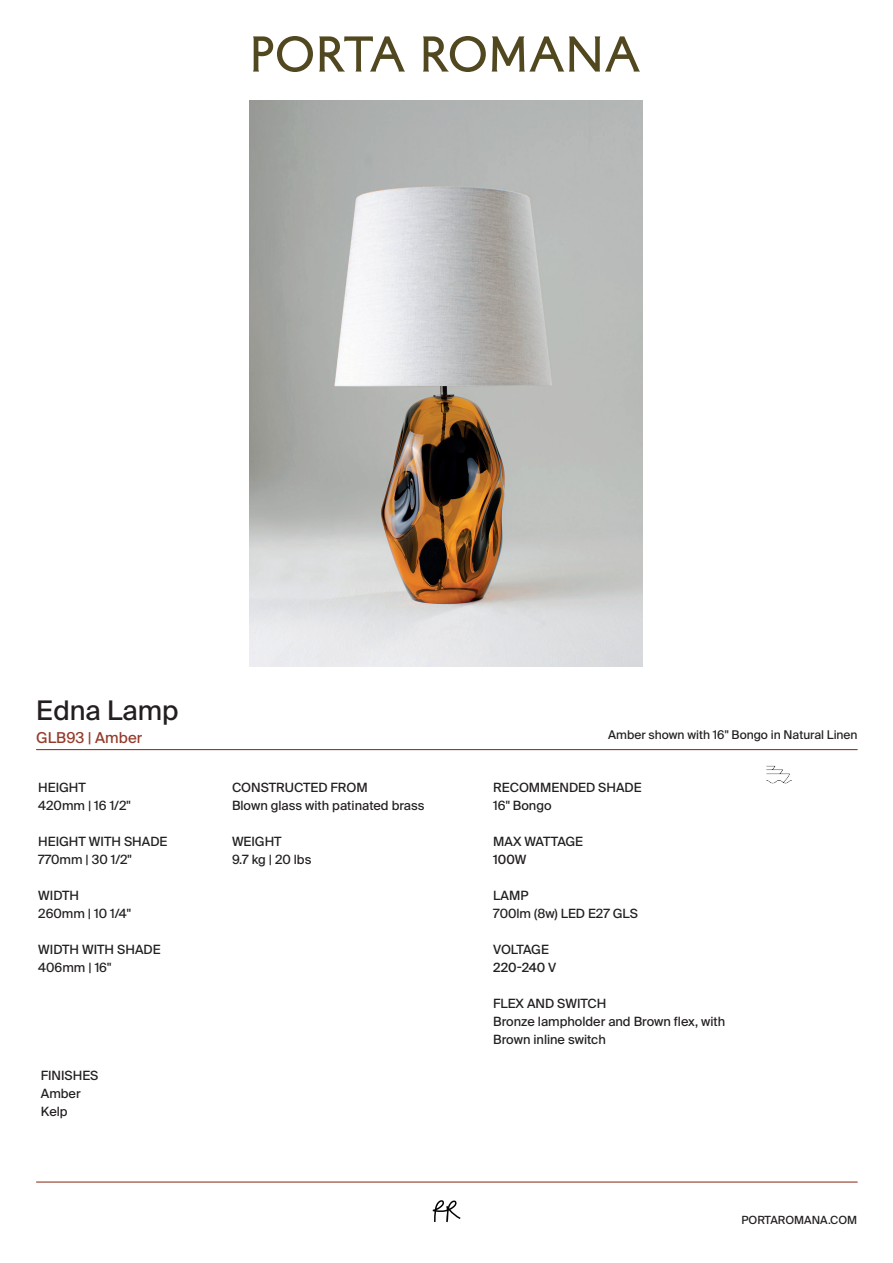
<style>
.page{position:relative;width:893px;height:1263px;background:#fff}
.page>*{position:absolute;margin:0;border:0;box-sizing:border-box;transform-origin:0 0}
.t1{font:27px "Suisse Intl";color:#231f20}
.t2{font:15px "Suisse Intl";color:#943b2a}
.t3{font:12.75px/18px "Suisse Intl";color:#231f20}
.t4{font:12.75px/18px "Suisse Intl";letter-spacing:-.025em;color:#231f20}
.t5{font:12px "Suisse Intl";color:#231f20}
.t6{font:11.25px "Suisse Intl";color:#231f20}
</style>
<div class="page">
<hr style="left:36px;top:749px;width:822px;height:1px;background:#943b2a">
<img style="left:250px;top:101px;width:393px;height:566px">
<svg style="left:253px;top:36px;width:60px;height:36px"></svg>
<svg style="left:319px;top:36px;width:86px;height:36px"></svg>
<svg style="left:423px;top:36px;width:63px;height:36px"></svg>
<svg style="left:492px;top:36px;width:148px;height:36px"></svg>
<svg style="left:433px;top:1200px;width:27px;height:22px"></svg>
<hr style="left:36px;top:1181px;width:822px;height:1px;background:#943b2a">
<img style="left:766px;top:765px;width:26px;height:19px">
<h1 class="t1" style="left:36px;top:695px;width:144px">Edna Lamp</h1>
<p class="t2" style="left:36px;top:729px;width:107px">GLB93 | Amber</p>
<p class="t5" style="left:608px;top:727px;width:251px">Amber shown with 16" Bongo in Natural Linen</p>
<p class="t3" style="left:38px;top:779px;width:94px">HEIGHT<br>420mm | 16 1/2"</p>
<p class="t3" style="left:38px;top:832px;width:131px">HEIGHT WITH SHADE<br>770mm | 30 1/2"</p>
<p class="t3" style="left:38px;top:886px;width:94px">WIDTH<br>260mm | 10 1/4"</p>
<p class="t3" style="left:38px;top:940px;width:124px">WIDTH WITH SHADE<br>406mm | 16"</p>
<p class="t3" style="left:41px;top:1066px;width:59px">FINISHES<br>Amber<br>Kelp</p>
<p class="t3" style="left:232px;top:779px;width:194px">CONSTRUCTED FROM<br>Blown glass with patinated brass</p>
<p class="t3" style="left:232px;top:833px;width:81px">WEIGHT<br>9.7 kg | 20 lbs</p>
<p class="t3" style="left:493px;top:779px;width:150px">RECOMMENDED SHADE<br>16" Bongo</p>
<p class="t3" style="left:493px;top:833px;width:91px">MAX WATTAGE<br>100W</p>
<p class="t3" style="left:493px;top:887px;width:146px">LAMP<br>700lm (8w) LED E27 GLS</p>
<p class="t4" style="left:493px;top:941px;width:65px">VOLTAGE<br>220-240 V</p>
<p class="t3" style="left:493px;top:995px;width:233px">FLEX AND SWITCH<br>Bronze lampholder and Brown flex, with<br>Brown inline switch</p>
<p class="t6" style="left:741px;top:1213px;width:117px">PORTAROMANA.COM</p>
</div>
